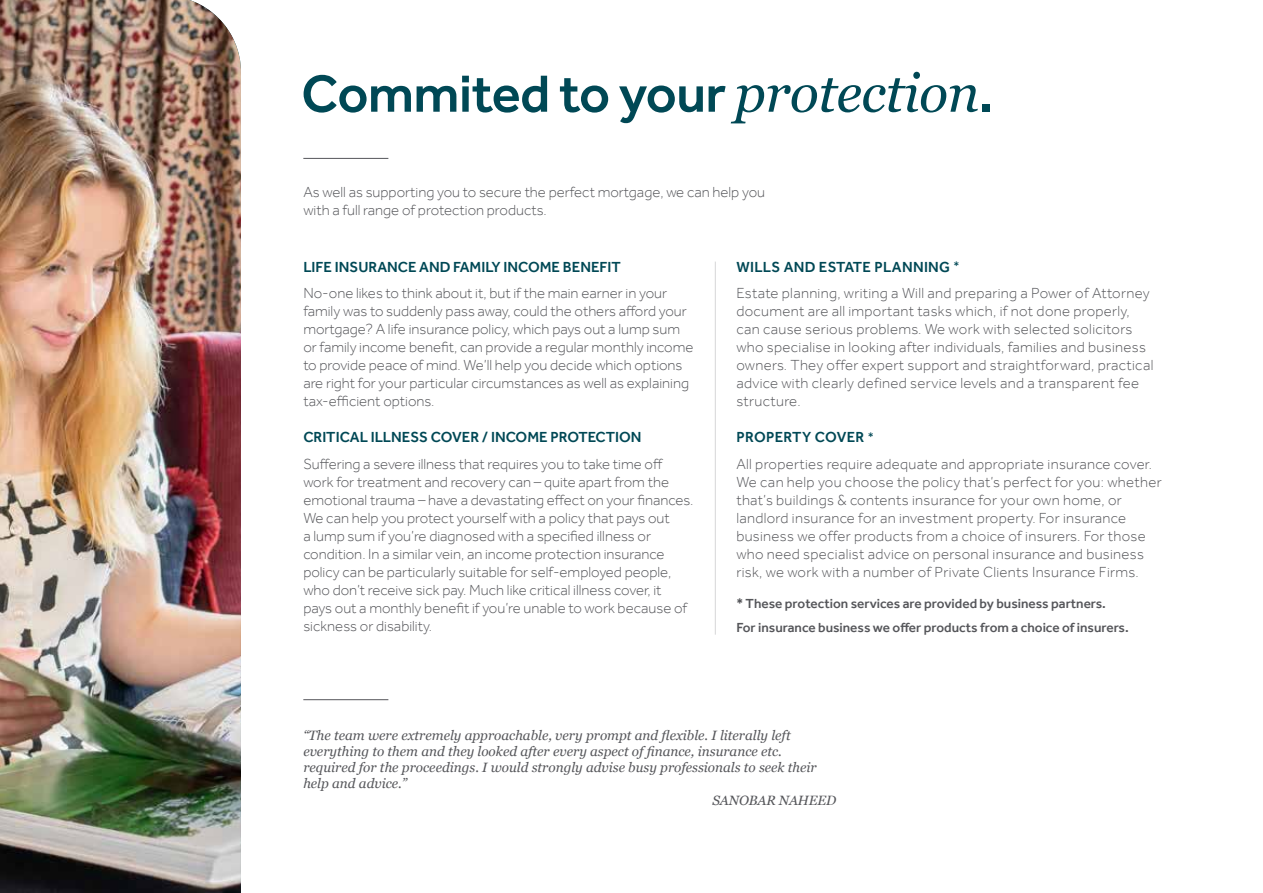
<style>
.page{position:relative;width:1263px;height:893px;background:#fff}
.page>*{position:absolute;margin:0;border:0;box-sizing:border-box;transform-origin:0 0}
.t1{font:500 54px "Effra";letter-spacing:-.01em;color:#004855}
.t2{font:300 15px/18px "Effra";color:#55565a}
.t3{font:300 15px/18px "Effra";letter-spacing:.02em;color:#55565a}
.t4{font:500 15px "Effra";color:#004855}
.t5{font:italic 13.5px "Georgia";color:#55565a}
.t6{font:500 13.5px/24px "Effra";color:#55565a}
.s1{font-family:"Georgia";font-weight:400;font-style:italic}
.s2{font-weight:500;color:#004855}
.s3{font-weight:400;font-size:12px;color:#004855}
</style>
<div class="page">
<img style="left:0;top:0;width:241px;height:893px">
<hr style="left:303px;top:158px;width:85px;height:1px;background:#55565a">
<hr style="left:303px;top:699px;width:85px;height:1px;background:#55565a">
<hr style="left:715px;top:262px;width:1px;height:373px;background:#55565a">
<h1 class="t1" style="left:301px;top:61px;width:694px">Commited to your <span class="s1">protection</span>.</h1>
<p class="t2" style="left:303px;top:183px;width:463px">As well as supporting you to secure the perfect mortgage, we can help you with a full range of protection products.</p>
<p class="t4" style="left:303px;top:258px;width:319px">LIFE INSURANCE AND FAMILY INCOME BENEFIT</p>
<p class="t2" style="left:303px;top:284px;width:392px">No-one likes to think about it, but if the main earner in your family was to suddenly pass away, could the others afford your mortgage? A life insurance policy, which pays out a lump sum or family income benefit, can provide a regular monthly income to provide peace of mind. We’ll help you decide which options are right for your particular circumstances as well as explaining tax-efficient options.</p>
<p class="t4" style="left:303px;top:428px;width:340px">CRITICAL ILLNESS COVER / INCOME PROTECTION</p>
<p class="t2" style="left:303px;top:454px;width:391px">Suffering a severe illness that requires you to take time off work for treatment and recovery can – quite apart from the emotional trauma – have a devastating effect on your finances.<br>We can help you protect yourself with a policy that pays out<br>a lump sum if you’re diagnosed with a specified illness or condition. In a similar vein, an income protection insurance policy can be particularly suitable for self-employed people, who don’t receive sick pay. Much like critical illness cover, it pays out a monthly benefit if you’re unable to work because of sickness or disability.</p>
<p class="t3" style="left:736px;top:253px;width:415px;line-height:26.5px"><span class="s2">WILLS AND ESTATE PLANNING</span> <span class="s3">*<br></span>Estate planning, writing a Will and preparing a Power of Attorney</p>
<p class="t3" style="left:736px;top:302px;width:419px">document are all important tasks which, if not done properly, can cause serious problems. We work with selected solicitors who specialise in looking after individuals, families and business owners. They offer expert support and straightforward, practical advice with clearly defined service levels and a transparent fee structure.</p>
<p class="t3" style="left:736px;top:424px;width:417px;line-height:26.5px"><span class="s2">PROPERTY COVER</span> <span class="s3">*<br></span>All properties require adequate and appropriate insurance cover.</p>
<p class="t3" style="left:736px;top:472px;width:427px">We can help you choose the policy that’s perfect for you: whether that’s buildings &amp; contents insurance for your own home, or landlord insurance for an investment property. For insurance business we offer products from a choice of insurers. For those who need specialist advice on personal insurance and business risk, we work with a number of Private Clients Insurance Firms.</p>
<p class="t6" style="left:736px;top:591px;width:394px">* These protection services are provided by business partners.<br>For insurance business we offer products from a choice of insurers.</p>
<p class="t5" style="left:303px;top:725px;width:489px">“The team were extremely approachable, very prompt and flexible. I literally left</p>
<p class="t5" style="left:303px;top:742px;width:480px">everything to them and they looked after every aspect of finance, insurance etc.</p>
<p class="t5" style="left:303px;top:758px;width:515px">required for the proceedings. I would strongly advise busy professionals to seek their</p>
<p class="t5" style="left:303px;top:774px;width:105px">help and advice.”</p>
<p class="t5" style="left:712px;top:790px;width:125px">SANOBAR NAHEED</p>
</div>
